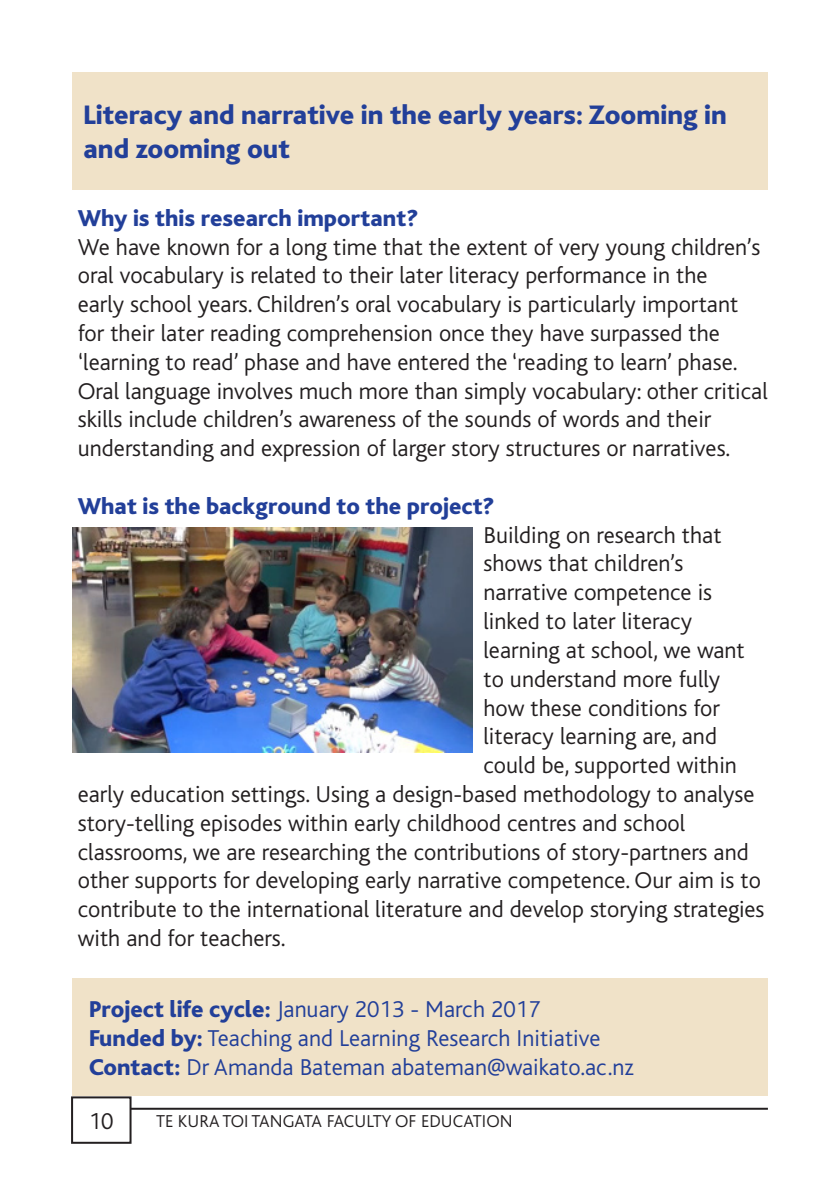
<style>
.page{position:relative;width:840px;height:1191px;background:#fff}
.page>*{position:absolute;margin:0;border:0;box-sizing:border-box;transform-origin:0 0}
.t1{font:800 28px/33.6px "Bliss CE";color:#223f99}
.t2{font:300 24px/28.8px "Bliss CE";color:#231f20}
.t3{font:300 24px "Bliss CE";color:#223f99}
.t4{font:800 24px "Bliss CE";color:#223f99}
.t5{font:300 18px "Bliss CE";color:#231f20}
.s1{font-weight:800}
</style>
<div class="page">
<div style="left:71px;top:1096px;width:60px;height:47px;border:2px solid #231f20"></div>
<div style="left:72px;top:72px;width:695px;height:117px;background:#f0e2c8"></div>
<div style="left:72px;top:978px;width:695px;height:117px;background:#f0e2c8"></div>
<img style="left:72px;top:527px;width:400px;height:225px">
<hr style="left:130px;top:1107px;width:637px;height:2px;background:#231f20">
<p class="t1" style="left:83px;top:99px;width:644px">Literacy and narrative in the early years: Zooming in and zooming out</p>
<p class="t4" style="left:78px;top:205px;width:341px">Why is this research important?</p>
<p class="t2" style="left:78px;top:233px;width:691px">We have known for a long time that the extent of very young children’s oral vocabulary is related to their later literacy performance in the<br>early school years. Children’s oral vocabulary is particularly important for their later reading comprehension once they have surpassed the ‘learning to read’ phase and have entered the ‘reading to learn’ phase.<br>Oral language involves much more than simply vocabulary: other critical skills include children’s awareness of the sounds of words and their understanding and expression of larger story structures or narratives.</p>
<p class="t4" style="left:78px;top:493px;width:418px">What is the background to the project?</p>
<p class="t2" style="left:483px;top:521px;width:239px">Building on research that</p>
<p class="t2" style="left:483px;top:549px;width:201px">shows that children’s</p>
<p class="t2" style="left:483px;top:578px;width:230px">narrative competence is</p>
<p class="t2" style="left:483px;top:607px;width:210px">linked to later literacy</p>
<p class="t2" style="left:483px;top:636px;width:263px">learning at school, we want</p>
<p class="t2" style="left:483px;top:665px;width:238px">to understand more fully</p>
<p class="t2" style="left:483px;top:693px;width:238px">how these conditions for</p>
<p class="t2" style="left:483px;top:722px;width:235px">literacy learning are, and</p>
<p class="t2" style="left:483px;top:751px;width:255px">could be, supported within</p>
<p class="t2" style="left:78px;top:780px;width:678px">early education settings. Using a design-based methodology to analyse</p>
<p class="t2" style="left:78px;top:809px;width:608px">story-telling episodes within early childhood centres and school</p>
<p class="t2" style="left:78px;top:837px;width:672px">classrooms, we are researching the contributions of story-partners and</p>
<p class="t2" style="left:78px;top:866px;width:684px">other supports for developing early narrative competence. Our aim is to</p>
<p class="t2" style="left:78px;top:895px;width:688px">contribute to the international literature and develop storying strategies</p>
<p class="t2" style="left:78px;top:924px;width:209px">with and for teachers.</p>
<p class="t3" style="left:89px;top:996px;width:453px"><span class="s1">Project life cycle:</span> January 2013 - March 2017</p>
<p class="t3" style="left:89px;top:1025px;width:512px"><span class="s1">Funded by:</span> Teaching and Learning Research Initiative</p>
<p class="t3" style="left:89px;top:1054px;width:546px"><span class="s1">Contact:</span> Dr Amanda Bateman abateman@waikato.ac.nz</p>
<p class="t2" style="left:89px;top:1107px;width:26px">10</p>
<p class="t5" style="left:156px;top:1111px;width:358px">TE KURA TOI TANGATA FACULTY OF EDUCATION</p>
</div>
